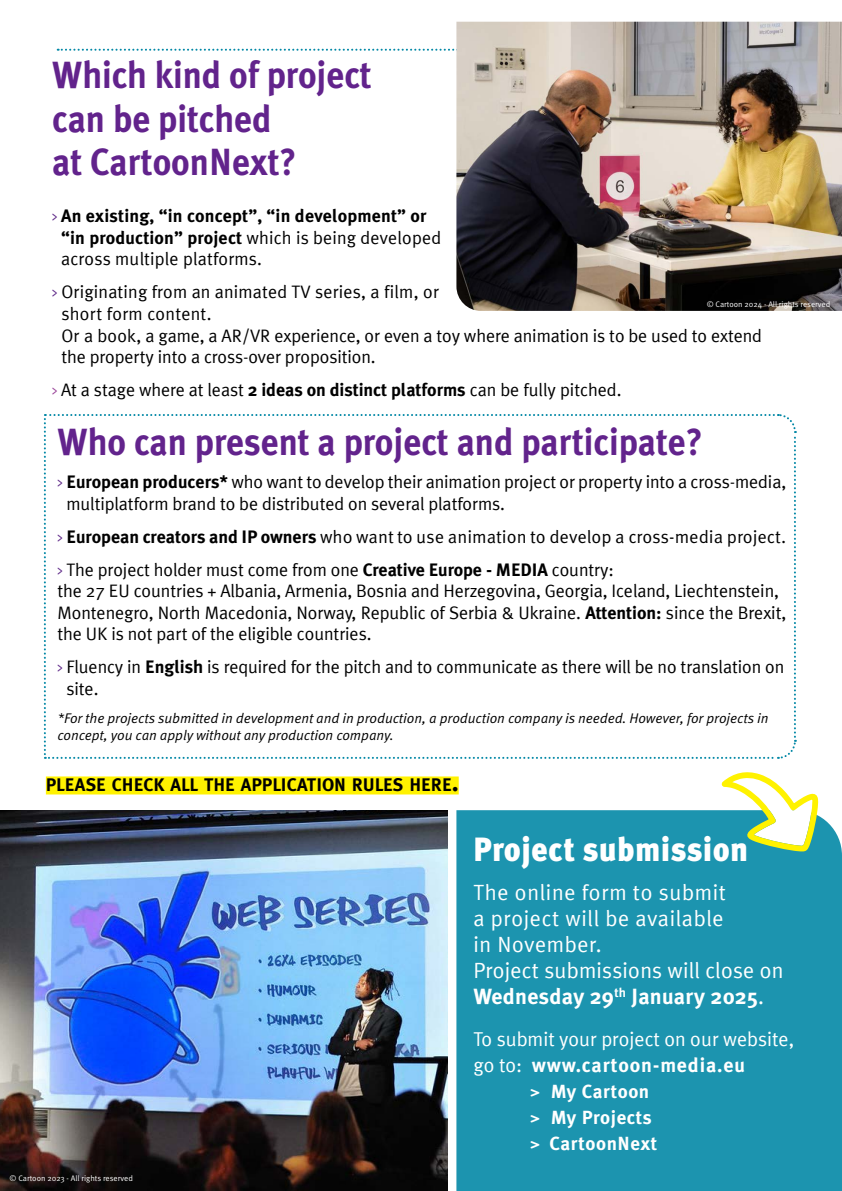
<style>
.page{position:relative;width:842px;height:1191px;background:#fff}
.page>*{position:absolute;margin:0;border:0;box-sizing:border-box;transform-origin:0 0}
.t1{font:700 37.8px/43.2px "Meta Plus";color:#62238c;scale:.93 1}
.t2{font:900 33.6px "Meta Pro";letter-spacing:.01em;color:#fff;scale:.93 1}
.t3{font:22px/26px "Meta Plus";letter-spacing:.03em;color:#fff}
.t4{font:20px/26px "Meta Plus";color:#fff}
.t5{font:700 19px/26px "Meta Plus";letter-spacing:.03em;color:#fff}
.t6{font:700 18.2px "Meta Plus";color:#000}
.t7{font:18px/21.6px "Meta Plus";letter-spacing:-.005em;color:#000}
.t8{font:700 18px/21.6px "Meta Plus";letter-spacing:.01em;color:#000}
.t9{font:18px "Meta Pro Norm";color:#000}
.t10{font:14px/16.8px "Meta Pro Norm Ita";letter-spacing:-.005em;color:#000}
.t11{font:8px "Meta Pro Norm";color:#fff}
.s1{font-family:"Cholla Sans OT";font-weight:400;color:#612c8a}
.s2{font-weight:400}
.s3{font-family:"Cholla Sans OT";color:#612c8a}
.s4{font-family:"Cholla Sans OT";color:#9b469b}
.s5{font-weight:700}
.s6{font-family:"Meta Plus";font-weight:700}
.s7{font-size:26px}
.s8{font-family:"Cholla Sans OT"}
</style>
<div class="page">
<svg style="left:58px;top:49px;width:397px;height:2px"></svg>
<img style="left:0;top:810px;width:448px;height:381px">
<div style="left:456px;top:810px;width:386px;height:381px;background:#1c94af"></div>
<img style="left:456px;top:22px;width:386px;height:289px">
<svg style="left:44px;top:414px;width:753px;height:345px"></svg>
<svg style="left:721px;top:772px;width:97px;height:79px"></svg>
<div style="left:46px;top:776px;width:413px;height:18px;background:#fff200"></div>
<h1 class="t1" style="left:52px;top:54px;width:345px">Which kind of project can be pitched<br>at CartoonNext?</h1>
<p class="t8" style="left:61px;top:205px;width:382px;text-indent:-9px"><span class="s1">&gt;</span> An existing, “in concept”, “in development” or “in production” project <span class="s2">which is being developed across multiple platforms.</span></p>
<p class="t7" style="left:61px;top:281px;width:702px;text-indent:-9px"><span class="s3">&gt;</span> Originating from an animated TV series, a film, or<br>short form content.<br>Or a book, a game, a AR/VR experience, or even a toy where animation is to be used to extend the property into a cross-over proposition.</p>
<p class="t7" style="left:52px;top:379px;width:571px"><span class="s4">&gt;</span> At a stage where at least <span class="s5">2 ideas on distinct platforms</span> can be fully pitched.</p>
<p class="t11" style="left:707px;top:298px;width:125px">© Cartoon 2024 - All rights reserved</p>
<h1 class="t1" style="left:58px;top:420px;width:695px">Who can present a project and participate?</h1>
<p class="t7" style="left:66px;top:471px;width:721px;text-indent:-9px"><span class="s3">&gt;</span> <span class="s5">European producers*</span> who want to develop their animation project or property into a cross-media, multiplatform brand to be distributed on several platforms.</p>
<p class="t9" style="left:58px;top:523px;width:730px"><span class="s3">&gt;</span> <span class="s6">European creators and IP owners</span> who want to use animation to develop a cross-media project.</p>
<p class="t7" style="left:58px;top:558px;width:730px"><span class="s3">&gt;</span> The project holder must come from one <span class="s5">Creative Europe - MEDIA</span> country:<br>the 27 EU countries + Albania, Armenia, Bosnia and Herzegovina, Georgia, Iceland, Liechtenstein, Montenegro, North Macedonia, Norway, Republic of Serbia &amp; Ukraine. <span class="s5">Attention:</span> since the Brexit, the UK is not part of the eligible countries.</p>
<p class="t7" style="left:66px;top:656px;width:719px;text-indent:-9px"><span class="s3">&gt;</span> Fluency in <span class="s5">English</span> is required for the pitch and to communicate as there will be no translation on site.</p>
<p class="t10" style="left:58px;top:709px;width:712px">*For the projects submitted in development and in production, a production company is needed. However, for projects in concept, you can apply without any production company.</p>
<p class="t6" style="left:46px;top:774px;width:414px">PLEASE CHECK ALL THE APPLICATION RULES HERE<span class="s7">.</span></p>
<p class="t11" style="left:10px;top:1171px;width:125px">© Cartoon 2023 - All rights reserved</p>
<h2 class="t2" style="left:473px;top:822px;width:297px">Project submission</h2>
<p class="t3" style="left:473px;top:879px;width:312px">The online form to submit<br>a project will be available<br>in November.<br>Project submissions will close on<br><span class="s5">Wednesday 29</span><sup>th</sup> <span class="s5">January 2025</span>.</p>
<p class="t4" style="left:473px;top:1026px;width:322px">To submit your project on our website, go to: <span class="s5">www.cartoon-media.eu</span></p>
<p class="t5" style="left:530px;top:1078px;width:129px"><span class="s8">&gt;</span> My Cartoon <span class="s8">&gt;</span> My Projects <span class="s8">&gt;</span> CartoonNext</p>
</div>
